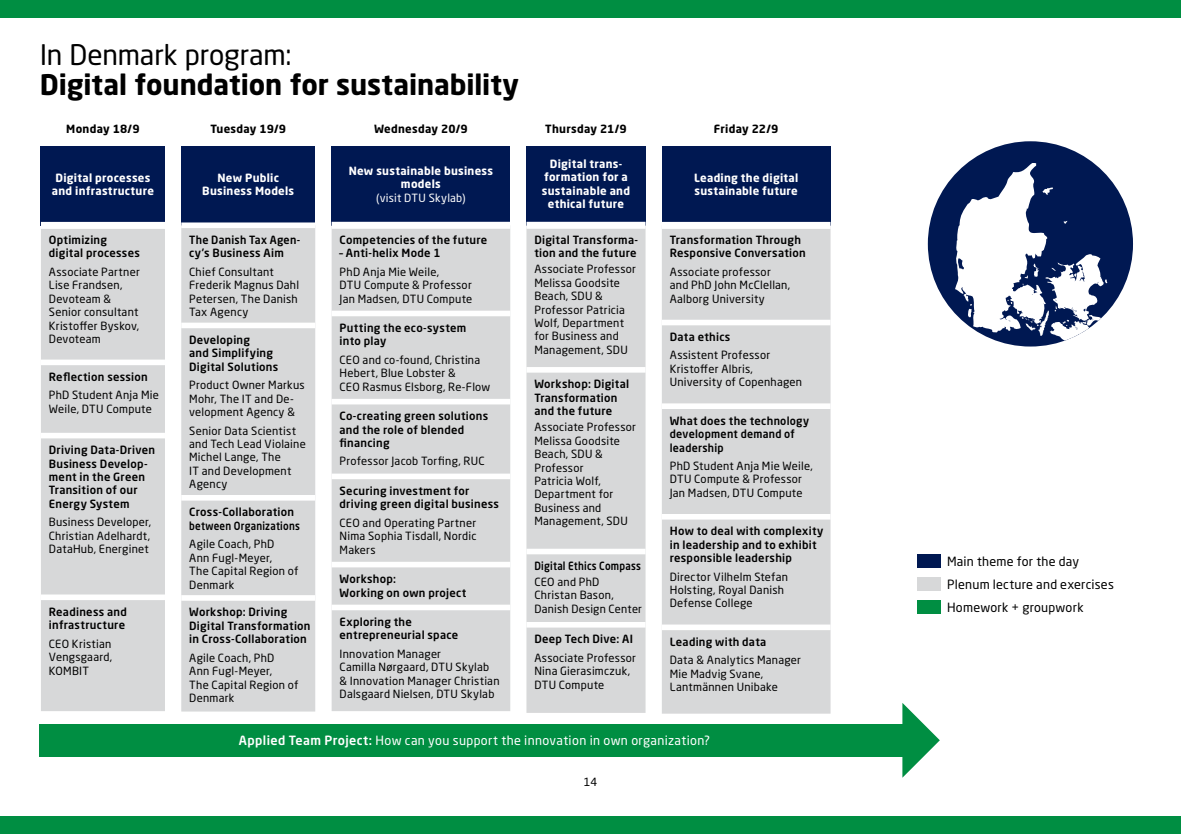
<style>
.page{position:relative;width:1181px;height:834px;background:#fff}
.page>*{position:absolute;margin:0;border:0;box-sizing:border-box;transform-origin:0 0}
.t1{font:700 28px "Neo Sans Pro";color:#000}
.t2{font:28px "Neo Sans Pro";letter-spacing:-.005em;color:#000}
.t3{font:12.6px "Neo Sans Pro";letter-spacing:.03em;color:#fff}
.t4{font:12.6px/23.3px "Neo Sans Pro";letter-spacing:.02em;color:#000}
.t5{font:11.2px/13.5px "Neo Sans Pro";letter-spacing:.02em;color:#000}
.t6{font:500 11.2px/13.5px "Neo Sans Pro";letter-spacing:.025em;color:#000}
.t7{font:700 11.2px/13.5px "Neo Sans Pro";letter-spacing:.025em;color:#fff;text-align:center}
.t8{font:700 11.2px "Neo Sans Pro";letter-spacing:.025em;color:#000}
.t9{font:500 11.2px/13.5px "Neo Sans Pro";letter-spacing:.025em;color:#000;scale:.96 1}
.t10{font:500 11.2px "Neo Sans Pro";letter-spacing:.025em;color:#000;scale:.88 1}
.t11{font:11.2px "Neo Sans Pro";letter-spacing:.02em;color:#fff}
.s1{font-weight:500}
</style>
<div class="page">
<div style="left:0;top:0;width:1181px;height:17px;background:#008e42"></div>
<div style="left:0;top:816px;width:1181px;height:17px;background:#008e42"></div>
<div style="left:41px;top:146px;width:124px;height:79px;background:#001852"></div>
<div style="left:41px;top:229px;width:124px;height:482px;background:#d7d8d9"></div>
<div style="left:41px;top:359px;width:124px;height:6px;background:#fff"></div>
<div style="left:41px;top:432px;width:124px;height:6px;background:#fff"></div>
<div style="left:41px;top:222px;width:124px;height:7px;background:#fff"></div>
<div style="left:41px;top:594px;width:124px;height:6px;background:#fff"></div>
<div style="left:181px;top:146px;width:134px;height:79px;background:#001852"></div>
<div style="left:181px;top:228px;width:134px;height:483px;background:#d7d8d9"></div>
<div style="left:181px;top:222px;width:134px;height:6px;background:#fff"></div>
<div style="left:181px;top:322px;width:134px;height:6px;background:#fff"></div>
<div style="left:181px;top:495px;width:134px;height:5px;background:#fff"></div>
<div style="left:181px;top:595px;width:134px;height:5px;background:#fff"></div>
<div style="left:526px;top:146px;width:119px;height:79px;background:#001852"></div>
<div style="left:526px;top:229px;width:119px;height:483px;background:#d7d8d9"></div>
<div style="left:526px;top:367px;width:119px;height:5px;background:#fff"></div>
<div style="left:526px;top:548px;width:119px;height:6px;background:#fff"></div>
<div style="left:526px;top:622px;width:119px;height:5px;background:#fff"></div>
<div style="left:526px;top:222px;width:119px;height:7px;background:#fff"></div>
<div style="left:40px;top:723px;width:869px;height:33px;background:#008e42"></div>
<svg style="left:902px;top:703px;width:38px;height:74px"></svg>
<div style="left:928px;top:141px;width:205px;height:205px;background:#001852;border-radius:50%"></div>
<svg style="left:955px;top:163px;width:152px;height:180px"></svg>
<div style="left:917px;top:554px;width:24px;height:13px;background:#001852"></div>
<div style="left:917px;top:577px;width:24px;height:13px;background:#d7d8d9"></div>
<div style="left:917px;top:600px;width:24px;height:13px;background:#008e42"></div>
<div style="left:662px;top:146px;width:168px;height:79px;background:#001852"></div>
<div style="left:662px;top:229px;width:168px;height:484px;background:#d7d8d9"></div>
<div style="left:662px;top:319px;width:168px;height:6px;background:#fff"></div>
<div style="left:662px;top:403px;width:168px;height:6px;background:#fff"></div>
<div style="left:662px;top:222px;width:168px;height:7px;background:#fff"></div>
<div style="left:662px;top:514px;width:168px;height:5px;background:#fff"></div>
<div style="left:662px;top:624px;width:168px;height:6px;background:#fff"></div>
<div style="left:332px;top:146px;width:178px;height:79px;background:#001852"></div>
<div style="left:332px;top:229px;width:178px;height:482px;background:#d7d8d9"></div>
<div style="left:332px;top:222px;width:178px;height:7px;background:#fff"></div>
<div style="left:332px;top:310px;width:178px;height:6px;background:#fff"></div>
<div style="left:332px;top:399px;width:178px;height:5px;background:#fff"></div>
<div style="left:332px;top:473px;width:178px;height:6px;background:#fff"></div>
<div style="left:332px;top:561px;width:178px;height:6px;background:#fff"></div>
<div style="left:332px;top:604px;width:178px;height:6px;background:#fff"></div>
<h1 class="t2" style="left:40px;top:37px;width:254px">In Denmark program:</h1>
<h1 class="t1" style="left:40px;top:67px;width:481px">Digital foundation for sustainability</h1>
<p class="t8" style="left:66px;top:121px;width:75px">Monday 18/9</p>
<p class="t7" style="left:52px;top:170px;width:104px">Digital processes and infrastructure</p>
<p class="t6" style="left:49px;top:233px;width:93px">Optimizing digital processes</p>
<p class="t5" style="left:49px;top:265px;width:93px">Associate Partner<br>Lise Frandsen,<br>Devoteam &amp;<br>Senior consultant<br>Kristoffer Byskov,<br>Devoteam</p>
<p class="t6" style="left:49px;top:369px;width:100px">Reflection session</p>
<p class="t5" style="left:49px;top:388px;width:111px">PhD Student Anja Mie<br>Weile, DTU Compute</p>
<p class="t6" style="left:49px;top:443px;width:108px">Driving Data-Driven<br>Business Develop&shy;ment in the Green<br>Transition of our<br>Energy System</p>
<p class="t5" style="left:49px;top:515px;width:104px;text-align:justify">Business Developer, Christian Adelhardt, DataHub, Energinet</p>
<p class="t6" style="left:49px;top:604px;width:79px">Readiness and infrastructure</p>
<p class="t5" style="left:49px;top:636px;width:65px;text-align:justify">CEO Kristian Vengsgaard, KOMBIT</p>
<p class="t8" style="left:210px;top:121px;width:77px">Tuesday 19/9</p>
<p class="t7" style="left:202px;top:170px;width:93px">New Public<br>Business Models</p>
<p class="t9" style="left:189px;top:232px;width:117px">The Danish Tax Agen&shy;cy’s Business Aim</p>
<p class="t5" style="left:189px;top:264px;width:111px">Chief Consultant<br>Frederik Magnus Dahl<br>Petersen, The Danish<br>Tax Agency</p>
<p class="t6" style="left:189px;top:333px;width:91px">Developing<br>and Simplifying<br>Digital Solutions</p>
<p class="t5" style="left:189px;top:378px;width:117px">Product Owner Markus<br>Mohr, The IT and De&shy;velopment Agency &amp;</p>
<p class="t5" style="left:189px;top:423px;width:118px">Senior Data Scientist and Tech Lead Violaine<br>Michel Lange, The<br>IT and Development<br>Agency</p>
<p class="t6" style="left:189px;top:505px;width:112px">Cross-Collaboration between Organizations</p>
<p class="t5" style="left:189px;top:537px;width:111px">Agile Coach, PhD<br>Ann Fugl-Meyer,<br>The Capital Region of<br>Denmark</p>
<p class="t6" style="left:189px;top:605px;width:123px">Workshop: Driving<br>Digital Transformation in Cross-Collaboration</p>
<p class="t5" style="left:189px;top:650px;width:111px">Agile Coach, PhD<br>Ann Fugl-Meyer,<br>The Capital Region of<br>Denmark</p>
<p class="t8" style="left:374px;top:121px;width:95px">Wednesday 20/9</p>
<p class="t7" style="left:349px;top:163px;width:146px">New sustainable business models</p>
<p class="t11" style="left:376px;top:190px;width:91px">(visit DTU Skylab)</p>
<p class="t6" style="left:339px;top:232px;width:149px">Competencies of the future</p>
<p class="t6" style="left:339px;top:246px;width:102px">– Anti-helix Mode 1</p>
<p class="t5" style="left:339px;top:264px;width:134px">PhD Anja Mie Weile,<br>DTU Compute &amp; Professor<br>Jan Madsen, DTU Compute</p>
<p class="t6" style="left:339px;top:321px;width:128px">Putting the eco-system into play</p>
<p class="t5" style="left:339px;top:353px;width:152px">CEO and co-found, Christina<br>Hebert, Blue Lobster &amp;<br>CEO Rasmus Elsborg, Re-Flow</p>
<p class="t6" style="left:339px;top:409px;width:150px">Co-creating green solutions and the role of blended financing</p>
<p class="t5" style="left:339px;top:454px;width:147px">Professor Jacob Torfing, RUC</p>
<p class="t6" style="left:339px;top:483px;width:161px">Securing investment for driving green digital business</p>
<p class="t5" style="left:339px;top:515px;width:139px;text-align:justify">CEO and Operating Partner Nima Sophia Tisdall, Nordic Makers</p>
<p class="t6" style="left:339px;top:572px;width:128px">Workshop:<br>Working on own project</p>
<p class="t6" style="left:339px;top:614px;width:120px">Exploring the entrepreneurial space</p>
<p class="t5" style="left:339px;top:646px;width:161px">Innovation Manager<br>Camilla Nørgaard, DTU Skylab &amp; Innovation Manager Christian<br>Dalsgaard Nielsen, DTU Skylab</p>
<p class="t8" style="left:545px;top:121px;width:83px">Thursday 21/9</p>
<p class="t7" style="left:542px;top:157px;width:90px">Digital trans&shy;formation for a sustainable and ethical future</p>
<p class="t6" style="left:534px;top:232px;width:104px">Digital Transforma&shy;tion and the future</p>
<p class="t5" style="left:534px;top:262px;width:103px">Associate Professor<br>Melissa Goodsite<br>Beach, SDU &amp;<br>Professor Patricia<br>Wolf, Department for Business and<br>Management, SDU</p>
<p class="t6" style="left:534px;top:377px;width:96px">Workshop: Digital<br>Transformation and the future</p>
<p class="t5" style="left:534px;top:420px;width:103px">Associate Professor<br>Melissa Goodsite<br>Beach, SDU &amp;<br>Professor<br>Patricia Wolf,<br>Department for<br>Business and<br>Management, SDU</p>
<p class="t10" style="left:534px;top:558px;width:123px">Digital Ethics Compass</p>
<p class="t5" style="left:534px;top:575px;width:109px">CEO and PhD<br>Christan Bason,<br>Danish Design Center</p>
<p class="t6" style="left:534px;top:632px;width:100px">Deep Tech Dive: AI</p>
<p class="t5" style="left:534px;top:650px;width:103px">Associate Professor<br>Nina Gierasimczuk,<br>DTU Compute</p>
<p class="t8" style="left:714px;top:121px;width:66px">Friday 22/9</p>
<p class="t7" style="left:694px;top:170px;width:106px;text-align:left">Leading the digital sustainable future</p>
<p class="t6" style="left:670px;top:233px;width:138px">Transformation Through<br>Responsive Conversation</p>
<p class="t5" style="left:670px;top:265px;width:122px">Associate professor and PhD John McClellan,<br>Aalborg University</p>
<p class="t6" style="left:670px;top:330px;width:62px">Data ethics</p>
<p class="t5" style="left:670px;top:348px;width:134px">Assistent Professor<br>Kristoffer Albris,<br>University of Copenhagen</p>
<p class="t6" style="left:670px;top:413px;width:141px">What does the technology development demand of leadership</p>
<p class="t5" style="left:670px;top:459px;width:145px">PhD Student Anja Mie Weile,<br>DTU Compute &amp; Professor<br>Jan Madsen, DTU Compute</p>
<p class="t6" style="left:670px;top:524px;width:155px">How to deal with complexity in leadership and to exhibit responsible leadership</p>
<p class="t5" style="left:670px;top:569px;width:120px">Director Vilhelm Stefan<br>Holsting, Royal Danish<br>Defense College</p>
<p class="t6" style="left:670px;top:634px;width:98px">Leading with data</p>
<p class="t5" style="left:670px;top:653px;width:133px">Data &amp; Analytics Manager<br>Mie Madvig Svane,<br>Lantmännen Unibake</p>
<p class="t3" style="left:239px;top:732px;width:472px"><span class="s1">Applied Team Project:</span> How can you support the innovation in own organization?</p>
<p class="t5" style="left:584px;top:775px;width:15px">14</p>
<p class="t4" style="left:947px;top:549px;width:168px">Main theme for the day<br>Plenum lecture and exercises<br>Homework + groupwork</p>
</div>
